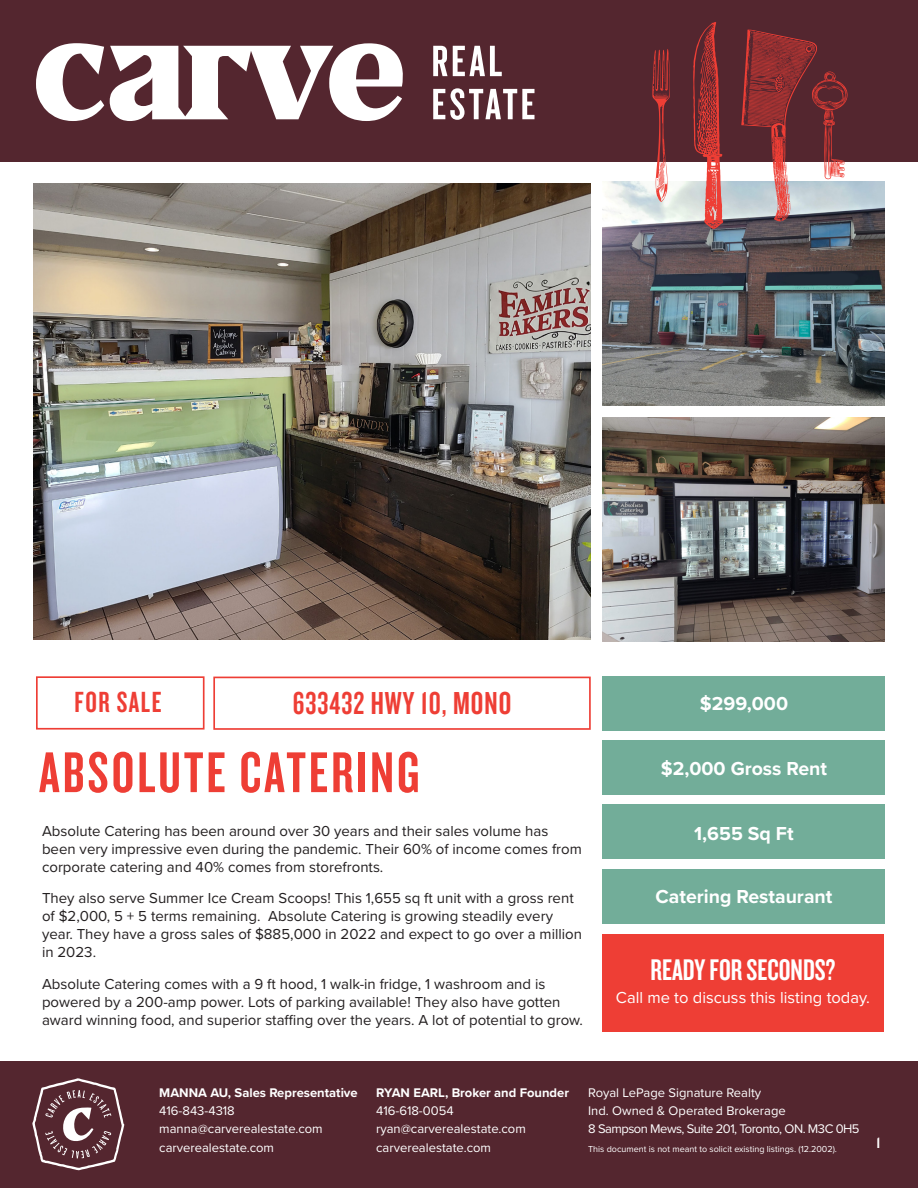
<style>
.page{position:relative;width:918px;height:1188px;background:#fff}
.page>*{position:absolute;margin:0;border:0;box-sizing:border-box;transform-origin:0 0}
.t1{font:59.7px "Knockout HTF48 Featherweight";letter-spacing:.05em;color:#ee3e35}
.t2{font:33px "Knockout HTF48 Featherweight";letter-spacing:.03em;color:#ee3e35}
.t3{font:31.05px "Knockout HTF48 Featherweight";color:#fff}
.t4{font:30.3px "Knockout HTF48 Featherweight";letter-spacing:.05em;color:#ee3e35}
.t5{font:700 19.5px "Proxima Nova";color:#fff}
.t6{font:16.5px "Proxima Nova";color:#fff}
.t7{font:15.6px "Knockout HTF49 Liteweight";color:#fff}
.t8{font:15px/18px "Proxima Nova";color:#231f20}
.t9{font:13.05px/18.1px "Proxima Nova";color:#fff}
.t10{font:700 13.05px "Proxima Nova";color:#fff}
.t11{font:9px "Proxima Nova";color:#fff}
</style>
<div class="page">
<div style="left:0;top:0;width:918px;height:162px;background:#54262f"></div>
<div style="left:603px;top:676px;width:282px;height:54px;background:#72ad99"></div>
<div style="left:603px;top:740px;width:282px;height:54px;background:#72ad99"></div>
<div style="left:603px;top:805px;width:282px;height:54px;background:#72ad99"></div>
<div style="left:603px;top:869px;width:282px;height:54px;background:#72ad99"></div>
<div style="left:602px;top:934px;width:282px;height:97px;background:#ee3e35"></div>
<div style="left:0;top:1061px;width:918px;height:127px;background:#54262f"></div>
<svg style="left:36px;top:43px;width:498px;height:78px"></svg>
<svg style="left:32px;top:1078px;width:92px;height:92px"></svg>
<div style="left:36px;top:676px;width:169px;height:54px;border:2px solid #ee3e35"></div>
<div style="left:213px;top:677px;width:378px;height:53px;border:2px solid #ee3e35"></div>
<img style="left:603px;top:181px;width:282px;height:224px">
<img style="left:33px;top:183px;width:558px;height:457px">
<img style="left:603px;top:418px;width:282px;height:224px">
<svg style="left:693px;top:22px;width:30px;height:207px"></svg>
<svg style="left:652px;top:49px;width:18px;height:153px"></svg>
<svg style="left:741px;top:30px;width:107px;height:191px"></svg>
<p class="t4" style="left:75px;top:686px;width:88px">FOR SALE</p>
<p class="t2" style="left:293px;top:687px;width:220px">633432 HWY 10, MONO</p>
<p class="t1" style="left:39px;top:742px;width:382px">ABSOLUTE CATERING</p>
<p class="t8" style="left:42px;top:821px;width:541px">Absolute Catering has been around over 30 years and their sales volume has been very impressive even during the pandemic. Their 60% of income comes from corporate catering and 40% comes from storefronts.</p>
<p class="t8" style="left:42px;top:888px;width:542px">They also serve Summer Ice Cream Scoops! This 1,655 sq ft unit with a gross rent of $2,000, 5 + 5 terms remaining. Absolute Catering is growing steadily every year. They have a gross sales of $885,000 in 2022 and expect to go over a million in 2023.</p>
<p class="t8" style="left:42px;top:974px;width:543px">Absolute Catering comes with a 9 ft hood, 1 walk-in fridge, 1 washroom and is powered by a 200-amp power. Lots of parking available! They also have gotten award winning food, and superior staffing over the years. A lot of potential to grow.</p>
<p class="t5" style="left:700px;top:689px;width:90px">$299,000</p>
<p class="t5" style="left:661px;top:754px;width:168px">$2,000 Gross Rent</p>
<p class="t5" style="left:694px;top:818px;width:101px">1,655 Sq Ft</p>
<p class="t5" style="left:655px;top:882px;width:178px">Catering Restaurant</p>
<h3 class="t3" style="left:651px;top:954px;width:186px">READY FOR SECONDS?</h3>
<p class="t6" style="left:616px;top:985px;width:256px">Call me to discuss this listing today.</p>
<p class="t10" style="left:159px;top:1083px;width:200px">MANNA AU, Sales Representative</p>
<p class="t9" style="left:159px;top:1101px;width:165px">416-843-4318 manna@carverealestate.com carverealestate.com</p>
<p class="t10" style="left:376px;top:1083px;width:194px">RYAN EARL, Broker and Founder</p>
<p class="t9" style="left:376px;top:1101px;width:151px">416-618-0054 ryan@carverealestate.com carverealestate.com</p>
<p class="t9" style="left:588px;top:1083px;width:273px">Royal LePage Signature Realty<br>Ind. Owned &amp; Operated Brokerage<br>8 Sampson Mews, Suite 201, Toronto, ON. M3C 0H5</p>
<p class="t11" style="left:588px;top:1142px;width:250px">This document is not meant to solicit existing listings. (12.2002).</p>
<p class="t7" style="left:876px;top:1135px;width:5px">1</p>
</div>
